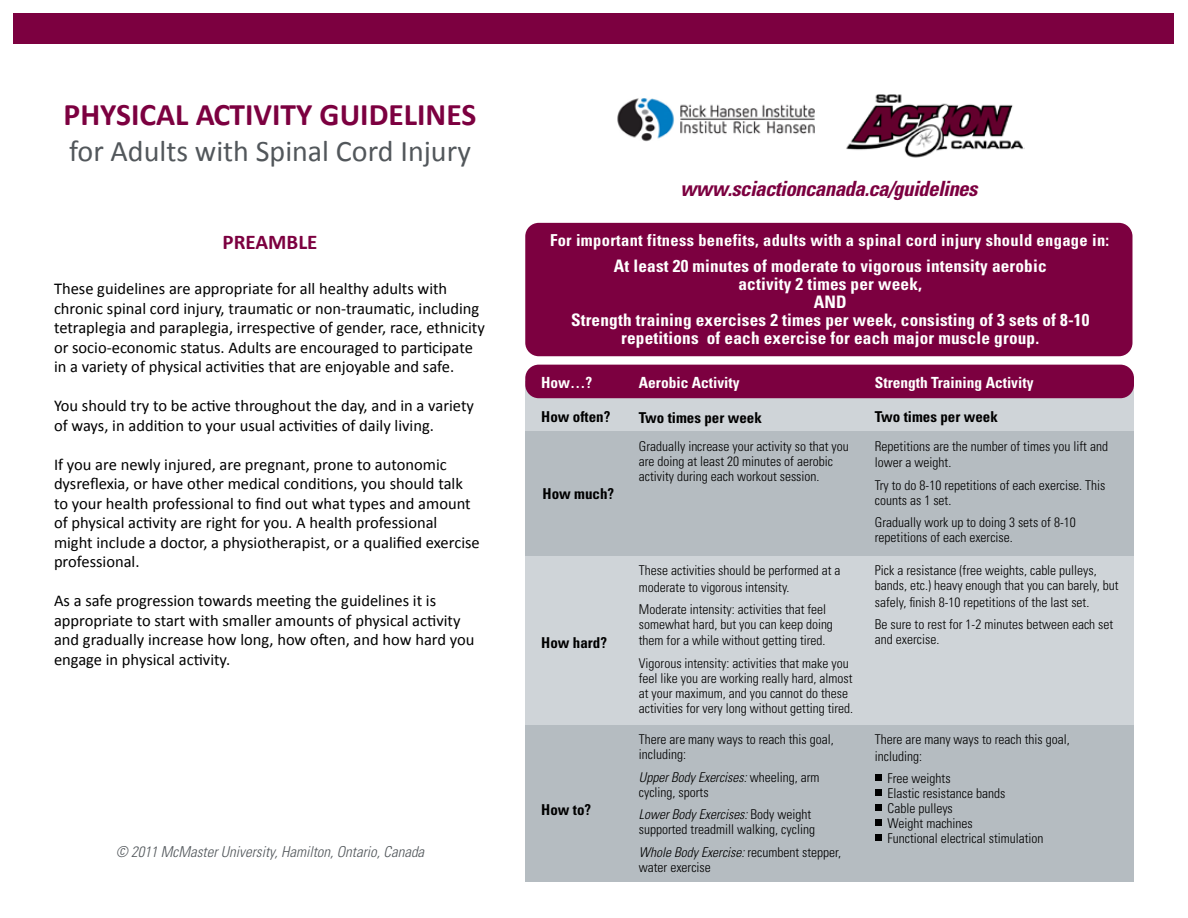
<style>
.page{position:relative;width:1188px;height:918px;background:#fff}
.page>*{position:absolute;margin:0;border:0;box-sizing:border-box;transform-origin:0 0}
.t1{font:700 31.5px "Calibri";color:#7c0040}
.t2{font:30px "Calibri";color:#52575b}
.t3{font:italic 700 condensed 21px "Univers LT Std";letter-spacing:-.03em;color:#7c0040}
.t4{font:700 21px "Calibri";color:#7c0040}
.t5{font:700 condensed 17.25px/18px "Univers LT Std";letter-spacing:.01em;color:#fff;text-align:center}
.t6{font:16.5px/19.5px "Calibri";color:#000}
.t7{font:700 condensed 16.5px "Univers LT Std";letter-spacing:.02em;color:#fff}
.t8{font:700 condensed 15.3px "Univers LT Std";color:#fff}
.t9{font:700 condensed 15px "Univers LT Std";color:#000}
.t10{font:italic 300 condensed 15px "Univers LT Std";color:#52575b}
.t11{font:300 condensed 13.5px/15px "Univers LT Std";color:#000}
.s1{font-style:italic}
</style>
<div class="page">
<div style="left:525px;top:381px;width:609px;height:51px;background:#cfd4d8"></div>
<div style="left:525px;top:365px;width:609px;height:33px;background:#7c0040;border-radius:14px"></div>
<div style="left:525px;top:223px;width:607px;height:133px;background:#7c0040;border-radius:14px"></div>
<div style="left:525px;top:432px;width:609px;height:124px;background:#b5bcc1"></div>
<div style="left:525px;top:725px;width:609px;height:157px;background:#b5bcc1"></div>
<div style="left:525px;top:556px;width:609px;height:169px;background:#cfd4d8"></div>
<div style="left:875px;top:774px;width:7px;height:7px;background:#000"></div>
<div style="left:875px;top:789px;width:7px;height:7px;background:#000"></div>
<div style="left:875px;top:804px;width:7px;height:7px;background:#000"></div>
<div style="left:875px;top:819px;width:7px;height:7px;background:#000"></div>
<div style="left:875px;top:834px;width:7px;height:7px;background:#000"></div>
<img style="left:617px;top:98px;width:198px;height:44px">
<img style="left:846px;top:94px;width:179px;height:64px">
<div style="left:14px;top:14px;width:1160px;height:30px;background:#7c0040"></div>
<h1 class="t1" style="left:64px;top:95px;width:414px">PHYSICAL ACTIVITY GUIDELINES</h1>
<h2 class="t2" style="left:69px;top:132px;width:403px">for Adults with Spinal Cord Injury</h2>
<h3 class="t4" style="left:223px;top:229px;width:96px">PREAMBLE</h3>
<p class="t6" style="left:54px;top:278px;width:432px">These guidelines are appropriate for all healthy adults with chronic spinal cord injury, traumatic or non-traumatic, including tetraplegia and paraplegia, irrespective of gender, race, ethnicity or socio-economic status. Adults are encouraged to participate in a variety of physical activities that are enjoyable and safe.</p>
<p class="t6" style="left:54px;top:395px;width:422px">You should try to be active throughout the day, and in a variety of ways, in addition to your usual activities of daily living.</p>
<p class="t6" style="left:54px;top:454px;width:427px">If you are newly injured, are pregnant, prone to autonomic dysreflexia, or have other medical conditions, you should talk to your health professional to find out what types and amount of physical activity are right for you. A health professional might include a doctor, a physiotherapist, or a qualified exercise professional.</p>
<p class="t6" style="left:54px;top:590px;width:422px">As a safe progression towards meeting the guidelines it is appropriate to start with smaller amounts of physical activity and gradually increase how long, how often, and how hard you engage in physical activity.</p>
<p class="t10" style="left:116px;top:843px;width:310px">© 2011 McMaster University, Hamilton, Ontario, Canada</p>
<h3 class="t3" style="left:680px;top:175px;width:299px">www.sciactioncanada.ca/guidelines</h3>
<p class="t7" style="left:550px;top:230px;width:561px">For important fitness benefits, adults with a spinal cord injury should engage in:</p>
<p class="t5" style="left:571px;top:257px;width:520px">At least 20 minutes of moderate to vigorous intensity aerobic<br>activity 2 times per week,<br>AND<br>Strength training exercises 2 times per week, consisting of 3 sets of 8-10 repetitions of each exercise for each major muscle group.</p>
<p class="t8" style="left:541px;top:373px;width:53px">How…?</p>
<p class="t8" style="left:639px;top:373px;width:102px">Aerobic Activity</p>
<p class="t8" style="left:875px;top:373px;width:160px">Strength Training Activity</p>
<p class="t9" style="left:541px;top:408px;width:71px">How often?</p>
<p class="t9" style="left:639px;top:408px;width:125px">Two times per week</p>
<p class="t9" style="left:875px;top:407px;width:125px">Two times per week</p>
<p class="t9" style="left:543px;top:485px;width:73px">How much?</p>
<p class="t9" style="left:541px;top:633px;width:67px">How hard?</p>
<p class="t9" style="left:541px;top:800px;width:51px">How to?</p>
<p class="t11" style="left:639px;top:439px;width:211px">Gradually increase your activity so that you are doing at least 20 minutes of aerobic activity during each workout session.</p>
<p class="t11" style="left:875px;top:438px;width:235px;line-height:16.2px">Repetitions are the number of times you lift and lower a weight.</p>
<p class="t11" style="left:875px;top:478px;width:232px">Try to do 8-10 repetitions of each exercise. This counts as 1 set.</p>
<p class="t11" style="left:875px;top:515px;width:202px">Gradually work up to doing 3 sets of 8-10 repetitions of each exercise.</p>
<p class="t11" style="left:639px;top:563px;width:203px;line-height:16.2px">These activities should be performed at a moderate to vigorous intensity.</p>
<p class="t11" style="left:639px;top:602px;width:196px;line-height:15.6px">Moderate intensity: activities that feel somewhat hard, but you can keep doing them for a while without getting tired.</p>
<p class="t11" style="left:639px;top:656px;width:216px">Vigorous intensity: activities that make you feel like you are working really hard, almost at your maximum, and you cannot do these activities for very long without getting tired.</p>
<p class="t11" style="left:875px;top:563px;width:245px;line-height:15.6px">Pick a resistance (free weights, cable pulleys, bands, etc.) heavy enough that you can barely, but safely, finish 8-10 repetitions of the last set.</p>
<p class="t11" style="left:875px;top:617px;width:240px">Be sure to rest for 1-2 minutes between each set and exercise.</p>
<p class="t11" style="left:639px;top:732px;width:196px">There are many ways to reach this goal, including:</p>
<p class="t11" style="left:639px;top:769px;width:182px"><span class="s1">Upper Body Exercises:</span> wheeling, arm cycling, sports</p>
<p class="t11" style="left:639px;top:807px;width:178px"><span class="s1">Lower Body Exercises:</span> Body weight supported treadmill walking, cycling</p>
<p class="t11" style="left:639px;top:844px;width:204px"><span class="s1">Whole Body Exercise:</span> recumbent stepper, water exercise</p>
<p class="t11" style="left:875px;top:732px;width:196px;line-height:16.2px">There are many ways to reach this goal, including:</p>
<p class="t11" style="left:888px;top:771px;width:157px">Free weights<br>Elastic resistance bands<br>Cable pulleys<br>Weight machines<br>Functional electrical stimulation</p>
</div>
